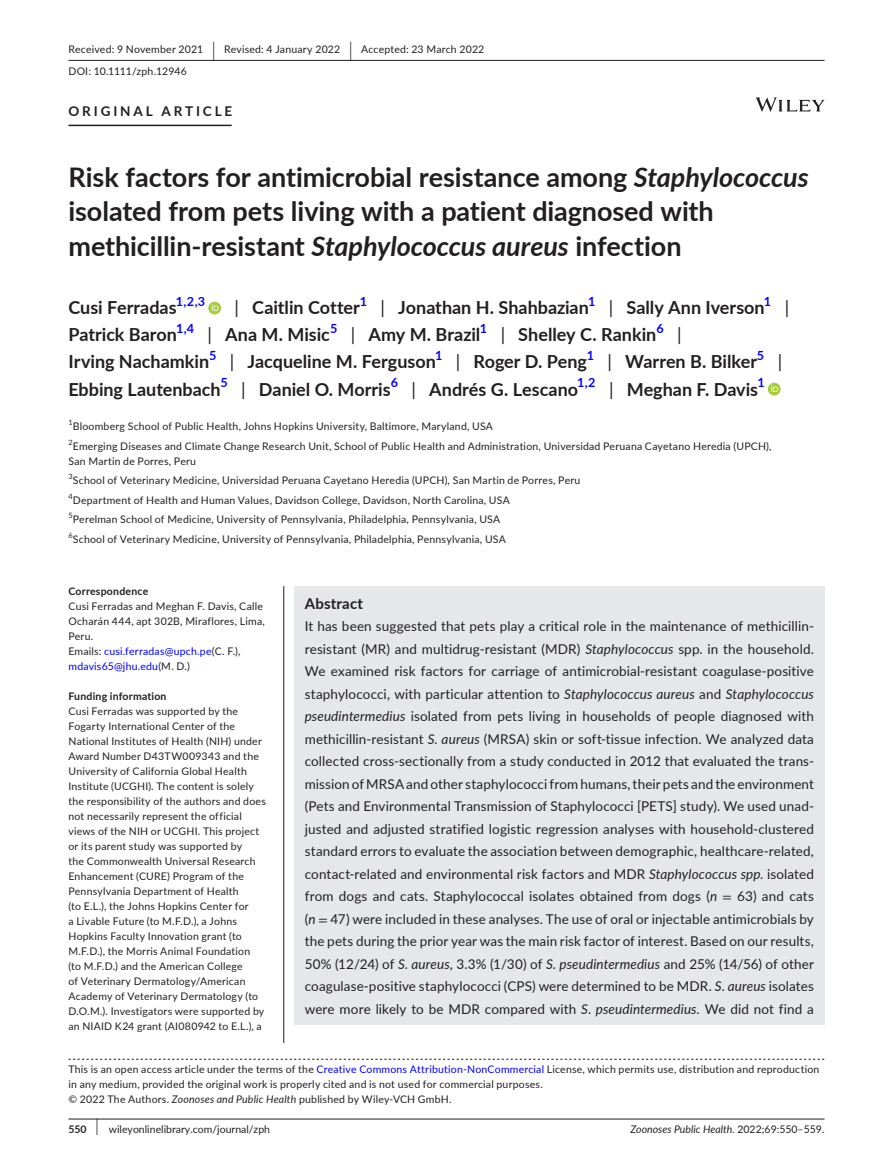
<style>
.page{position:relative;width:893px;height:1174px;background:#fff}
.page>*{position:absolute;margin:0;border:0;box-sizing:border-box;transform-origin:0 0}
.t1{font:700 27px/34.5px "Lato";letter-spacing:-.005em;color:#231f20}
.t2{font:700 18px "Lato";color:#231f20}
.t3{font:18px "Lato";color:#231f20}
.t4{font:700 15px "Lato";letter-spacing:.015em;color:#231f20}
.t5{font:13.5px/22.5px "Lato";letter-spacing:.01em;color:#231f20;text-align:justify}
.t6{font:700 13.5px "Lato";letter-spacing:.215em;color:#231f20}
.t7{font:700 12.6px "Lato";color:#00f}
.t8{font:10.5px/15px "Lato";letter-spacing:.02em;color:#231f20}
.t9{font:10.5px "Lato";color:#231f20}
.t10{font:italic 10.5px "Lato";color:#231f20}
.t11{font:700 10.5px "Lato";letter-spacing:.02em;color:#231f20}
.s1{font-size:19.65px}
.s2{font-style:italic}
.s3{font-weight:400}
.s4{color:#00f}
.s5{font-family:"STIX"}
.s6{font-weight:700}
.s7{font-size:17.4px}
.s8{font-style:normal}
</style>
<div class="page">
<hr style="left:68px;top:1118px;width:756px;height:1px;background:#231f20">
<svg style="left:756px;top:97px;width:68px;height:15px"></svg>
<hr style="left:68px;top:60px;width:756px;height:1px;background:#231f20">
<hr style="left:68px;top:125px;width:164px;height:1px;background:#231f20">
<svg style="left:208px;top:302px;width:13px;height:12px"></svg>
<svg style="left:212px;top:304px;width:7px;height:7px"></svg>
<svg style="left:768px;top:383px;width:13px;height:12px"></svg>
<svg style="left:771px;top:385px;width:7px;height:7px"></svg>
<div style="left:294px;top:586px;width:530px;height:438px;background:#e6e7e9"></div>
<hr style="left:283px;top:586px;width:1px;height:456px;background:#231f20">
<svg style="left:68px;top:1058px;width:756px;height:1px"></svg>
<p class="t8" style="left:68px;top:38px;width:417px;line-height:21.8px">Received: 9 November 2021 <span class="s1">|</span> Revised: 4 January 2022 <span class="s1">|</span> Accepted: 23 March 2022<br>DOI: 10.1111/zph.12946</p>
<p class="t6" style="left:68px;top:101px;width:165px">ORIGINAL ARTICLE</p>
<h1 class="t1" style="left:68px;top:159px;width:742px">Risk factors for antimicrobial resistance among <span class="s2">Staphylococcus </span>isolated from pets living with a patient diagnosed with methicillin-resistant <span class="s2">Staphylococcus aureus</span> infection</h1>
<h2 class="t2" style="left:68px;top:295px;width:110px">Cusi Ferradas</h2>
<p class="t7" style="left:176px;top:292px;width:31px">1,2,3</p>
<h2 class="t2" style="left:235px;top:295px;width:127px"><span class="s3">|</span> Caitlin Cotter</h2>
<p class="t7" style="left:360px;top:292px;width:9px">1</p>
<h2 class="t2" style="left:381px;top:295px;width:210px"><span class="s3">|</span> Jonathan H. Shahbazian</h2>
<p class="t7" style="left:588px;top:292px;width:9px">1</p>
<h2 class="t2" style="left:609px;top:295px;width:157px"><span class="s3">|</span> Sally Ann Iverson</h2>
<p class="t7" style="left:764px;top:292px;width:9px">1</p>
<h2 class="t3" style="left:785px;top:295px;width:6px">|</h2>
<h2 class="t2" style="left:68px;top:322px;width:110px">Patrick Baron</h2>
<p class="t7" style="left:176px;top:319px;width:19px">1,4</p>
<h2 class="t2" style="left:208px;top:322px;width:124px"><span class="s3">|</span> Ana M. Misic</h2>
<p class="t7" style="left:330px;top:319px;width:9px">5</p>
<h2 class="t2" style="left:351px;top:322px;width:131px"><span class="s3">|</span> Amy M. Brazil</h2>
<p class="t7" style="left:480px;top:319px;width:9px">1</p>
<h2 class="t2" style="left:501px;top:322px;width:157px"><span class="s3">|</span> Shelley C. Rankin</h2>
<p class="t7" style="left:656px;top:319px;width:9px">6</p>
<h2 class="t3" style="left:677px;top:322px;width:6px">|</h2>
<h2 class="t2" style="left:68px;top:349px;width:142px">Irving Nachamkin</h2>
<p class="t7" style="left:209px;top:346px;width:9px">5</p>
<h2 class="t2" style="left:230px;top:349px;width:208px"><span class="s3">|</span> Jacqueline M. Ferguson</h2>
<p class="t7" style="left:435px;top:346px;width:9px">1</p>
<h2 class="t2" style="left:456px;top:349px;width:133px"><span class="s3">|</span> Roger D. Peng</h2>
<p class="t7" style="left:587px;top:346px;width:9px">1</p>
<h2 class="t2" style="left:608px;top:349px;width:151px"><span class="s3">|</span> Warren B. Bilker</h2>
<p class="t7" style="left:757px;top:346px;width:9px">5</p>
<h2 class="t3" style="left:778px;top:349px;width:6px">|</h2>
<h2 class="t2" style="left:68px;top:376px;width:154px">Ebbing Lautenbach</h2>
<p class="t7" style="left:220px;top:373px;width:9px">5</p>
<h2 class="t2" style="left:241px;top:376px;width:151px"><span class="s3">|</span> Daniel O. Morris</h2>
<p class="t7" style="left:391px;top:373px;width:9px">6</p>
<h2 class="t2" style="left:412px;top:376px;width:168px"><span class="s3">|</span> Andrés G. Lescano</h2>
<p class="t7" style="left:577px;top:373px;width:20px">1,2</p>
<h2 class="t2" style="left:609px;top:376px;width:151px"><span class="s3">|</span> Meghan F. Davis</h2>
<p class="t7" style="left:757px;top:373px;width:9px">1</p>
<p class="t8" style="left:68px;top:416px;width:705px;line-height:19.5px"><sup>1</sup>Bloomberg School of Public Health, Johns Hopkins University, Baltimore, Maryland, USA<br><sup>2</sup>Emerging Diseases and Climate Change Research Unit, School of Public Health and Administration, Universidad Peruana Cayetano Heredia (UPCH),</p>
<p class="t8" style="left:68px;top:450px;width:513px;line-height:19.5px">San Martin de Porres, Peru<br><sup>3</sup>School of Veterinary Medicine, Universidad Peruana Cayetano Heredia (UPCH), San Martin de Porres, Peru <sup>4</sup>Department of Health and Human Values, Davidson College, Davidson, North Carolina, USA<br><sup>5</sup>Perelman School of Medicine, University of Pennsylvania, Philadelphia, Pennsylvania, USA<br><sup>6</sup>School of Veterinary Medicine, University of Pennsylvania, Philadelphia, Pennsylvania, USA</p>
<p class="t11" style="left:68px;top:583px;width:81px">Correspondence</p>
<p class="t8" style="left:68px;top:598px;width:198px">Cusi Ferradas and Meghan F. Davis, Calle<br>Ocharán 444, apt 302B, Miraflores, Lima,<br>Peru.<br>Emails: <span class="s4">cusi.ferradas@upch.pe</span>(C. F.), <span class="s4">mdavis65@jhu.edu</span>(M. D.)</p>
<p class="t11" style="left:68px;top:688px;width:100px">Funding information</p>
<p class="t8" style="left:68px;top:703px;width:199px">Cusi Ferradas was supported by the Fogarty International Center of the National Institutes of Health (NIH) under Award Number D43TW009343 and the University of California Global Health Institute (UCGHI). The content is solely the responsibility of the authors and does not necessarily represent the official views of the NIH or UCGHI. This project or its parent study was supported by<br>the Commonwealth Universal Research Enhancement (CURE) Program of the Pennsylvania Department of Health<br>(to E.L.), the Johns Hopkins Center for<br>a Livable Future (to M.F.D.), a Johns Hopkins Faculty Innovation grant (to M.F.D.), the Morris Animal Foundation<br>(to M.F.D.) and the American College<br>of Veterinary Dermatology/American Academy of Veterinary Dermatology (to D.O.M.). Investigators were supported by an NIAID K24 grant (AI080942 to E.L.), a</p>
<h3 class="t4" style="left:305px;top:592px;width:60px">Abstract</h3>
<p class="t5" style="left:305px;top:614px;width:511px">It has been suggested that pets play a critical role in the maintenance of methicillin&shy;resistant (MR) and multidrug-resistant (MDR) <span class="s2">Staphylococcus</span> spp. in the household.<br>We examined risk factors for carriage of antimicrobial-resistant coagulase-positive staphylococci, with particular attention to <span class="s2">Staphylococcus aureus</span> and <span class="s2">Staphylococcus pseudintermedius</span> isolated from pets living in households of people diagnosed with methicillin-resistant <span class="s2">S. aureus</span> (MRSA) skin or soft-tissue infection. We analyzed data collected cross-sectionally from a study conducted in 2012 that evaluated the trans&shy;mission of MRSA and other staphylococci from humans, their pets and the environment (Pets and Environmental Transmission of Staphylococci [PETS] study). We used unad&shy;justed and adjusted stratified logistic regression analyses with household-clustered standard errors to evaluate the association between demographic, healthcare-related, contact-related and environmental risk factors and MDR <span class="s2">Staphylococcus spp</span>. isolated from dogs and cats. Staphylococcal isolates obtained from dogs (<span class="s2">n</span> <span class="s5">=</span> 63) and cats (<span class="s2">n</span> <span class="s5">=</span> 47) were included in these analyses. The use of oral or injectable antimicrobials by the pets during the prior year was the main risk factor of interest. Based on our results, 50% (12/24) of <span class="s2">S. aureus</span>, 3.3% (1/30) of <span class="s2">S. pseudintermedius</span> and 25% (14/56) of other coagulase-positive staphylococci (CPS) were determined to be MDR. <span class="s2">S. aureus</span> isolates were more likely to be MDR compared with <span class="s2">S. pseudintermedius</span>. We did not find a</p>
<p class="t8" style="left:68px;top:1061px;width:752px">This is an open access article under the terms of the <span class="s4">Creative Commons Attribution-NonCommercial</span> License, which permits use, distribution and reproduction in any medium, provided the original work is properly cited and is not used for commercial purposes.<br>© 2022 The Authors. <span class="s2">Zoonoses and Public Health</span> published by Wiley-VCH GmbH.</p>
<p class="t9" style="left:68px;top:1121px;width:203px"><span class="s6">550</span> <span class="s7">|</span> wileyonlinelibrary.com/journal/zph</p>
<p class="t10" style="left:630px;top:1121px;width:196px">Zoonoses Public Health. <span class="s8">2022;69:550–559.</span></p>
</div>
